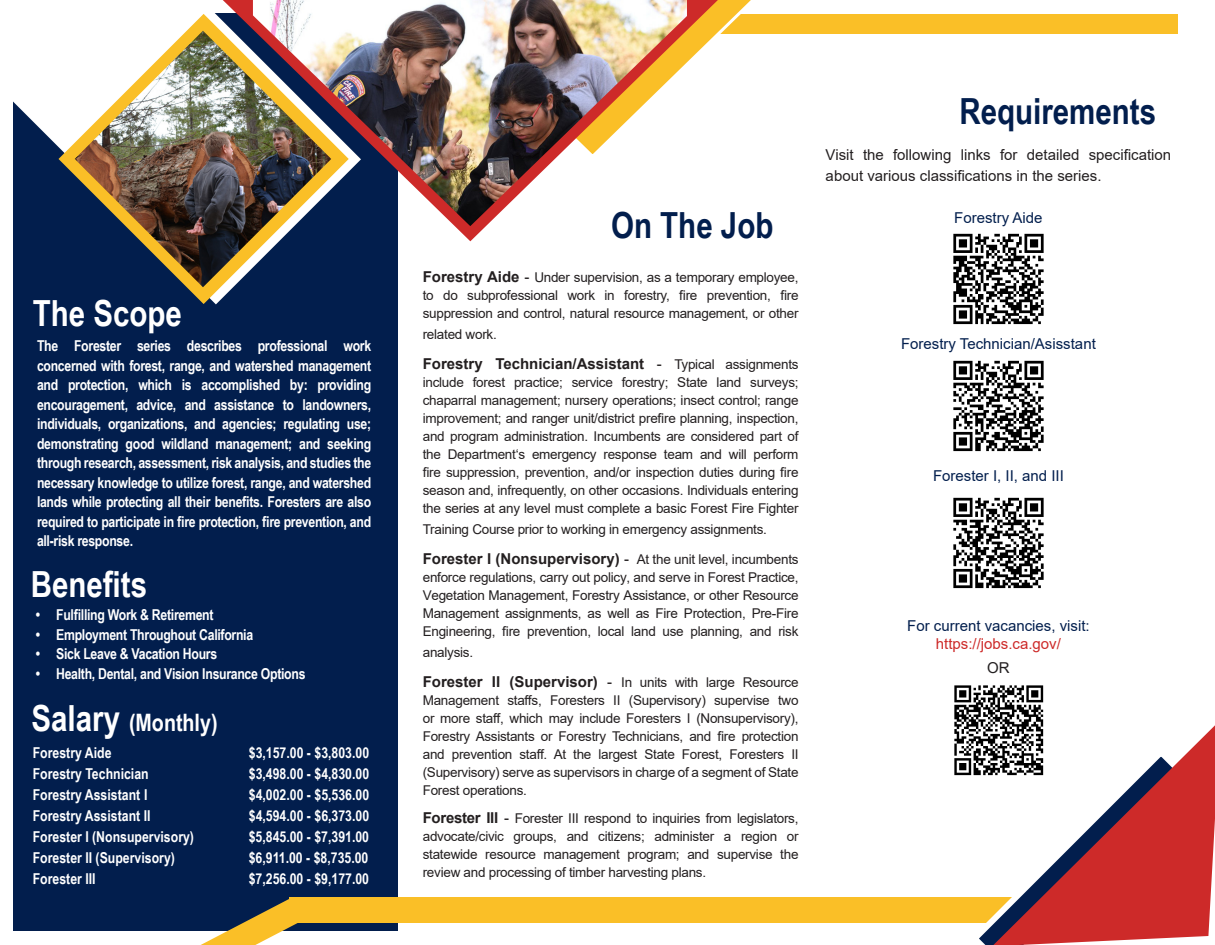
<style>
.page{position:relative;width:1215px;height:945px;background:#fff}
.page>*{position:absolute;margin:0;border:0;box-sizing:border-box;transform-origin:0 0}
.t1{font:700 36px "Arial Narrow";color:#021e4d}
.t2{font:700 36px "Arial Narrow";color:#fff}
.t3{font:700 24px "Arial Narrow";color:#fff}
.t4{font:700 15px/19.5px "Arial Narrow";color:#fff;text-align:justify}
.t5{font:700 15px "Arial Narrow";letter-spacing:-.02em;color:#fff}
.t6{font:700 15px "Arial";color:#231f20}
.t7{font:15px/21px "Arial";color:#231f20}
.t8{font:15px "Arial";color:#021e4d}
.t9{font:15px "Arial";color:#cd2a29}
.t10{font:13.5px/18px "Arial";letter-spacing:-.02em;color:#231f20;text-align:justify}
.s1{font-size:36px}
.s2{font-weight:700;font-size:15px}
.s3{font-size:15px}
.s4{font-weight:400}
.s5{font-weight:400;font-size:13.5px}
</style>
<div class="page">
<div style="left:14px;top:14px;width:384px;height:918px;background:#021e4d"></div>
<div style="left:290px;top:898px;width:743px;height:25px;background:#fabf27"></div>
<svg style="left:201px;top:898px;width:102px;height:47px"></svg>
<svg style="left:966px;top:897px;width:27px;height:48px"></svg>
<div style="left:712px;top:14px;width:466px;height:20px;background:#fabf27"></div>
<svg style="left:718px;top:0;width:33px;height:34px"></svg>
<svg style="left:13px;top:13px;width:210px;height:291px"></svg>
<svg style="left:59px;top:14px;width:175px;height:290px"></svg>
<svg style="left:223px;top:0;width:495px;height:241px"></svg>
<img style="left:75px;top:31px;width:256px;height:256px">
<img style="left:253px;top:0;width:434px;height:226px">
<svg style="left:993px;top:725px;width:222px;height:220px"></svg>
<img style="left:953px;top:233px;width:91px;height:92px">
<img style="left:953px;top:360px;width:91px;height:92px">
<img style="left:953px;top:497px;width:91px;height:92px">
<img style="left:954px;top:685px;width:91px;height:93px">
<p class="t2" style="left:33px;top:286px;width:151px">The Scope</p>
<p class="t4" style="left:37px;top:335px;width:336px">The Forester series describes professional work concerned with forest, range, and watershed management and protection, which is accomplished by: providing encouragement, advice, and assistance to landowners, individuals, organizations, and agencies; regulating use; demonstrating good wildland management; and seeking through research, assessment, risk analysis, and studies the necessary knowledge to utilize forest, range, and watershed lands while protecting all their benefits. Foresters are also required to participate in fire protection, fire prevention, and all-risk response.</p>
<p class="t2" style="left:31px;top:557px;width:118px">Benefits</p>
<p class="t5" style="left:36px;top:604px;width:179px">• Fulfilling Work &amp; Retirement</p>
<p class="t5" style="left:36px;top:623px;width:219px">• Employment Throughout California</p>
<p class="t5" style="left:36px;top:643px;width:183px">• Sick Leave &amp; Vacation Hours</p>
<p class="t5" style="left:36px;top:662px;width:271px">• Health, Dental, and Vision Insurance Options</p>
<p class="t3" style="left:32px;top:704px;width:188px"><span class="s1">Salary</span> (Monthly)</p>
<p class="t4" style="left:33px;top:743px;width:80px">Forestry Aide</p>
<p class="t4" style="left:249px;top:743px;width:122px">$3,157.00 - $3,803.00</p>
<p class="t4" style="left:33px;top:764px;width:117px">Forestry Technician</p>
<p class="t4" style="left:249px;top:764px;width:122px">$3,498.00 - $4,830.00</p>
<p class="t4" style="left:33px;top:785px;width:116px">Forestry Assistant I</p>
<p class="t4" style="left:249px;top:785px;width:122px">$4,002.00 - $5,536.00</p>
<p class="t4" style="left:33px;top:806px;width:119px">Forestry Assistant II</p>
<p class="t4" style="left:249px;top:806px;width:122px">$4,594.00 - $6,373.00</p>
<p class="t4" style="left:33px;top:827px;width:163px">Forester I (Nonsupervisory)</p>
<p class="t4" style="left:249px;top:827px;width:122px">$5,845.00 - $7,391.00</p>
<p class="t4" style="left:33px;top:848px;width:144px">Forester II (Supervisory)</p>
<p class="t4" style="left:249px;top:848px;width:121px">$6,911.00 - $8,735.00</p>
<p class="t4" style="left:33px;top:869px;width:64px">Forester III</p>
<p class="t4" style="left:249px;top:869px;width:122px">$7,256.00 - $9,177.00</p>
<p class="t1" style="left:611px;top:198px;width:164px">On The Job</p>
<p class="t10" style="left:423px;top:268px;width:377px"><span class="s2">Forestry Aide</span> <span class="s3">-</span> Under supervision, as a temporary employee, to do subprofessional work in forestry, fire prevention, fire suppression and control, natural resource management, or other</p>
<p class="t10" style="left:423px;top:325px;width:76px">related work.</p>
<p class="t6" style="left:423px;top:353px;width:377px">Forestry Technician/Assistant <span class="s4">-</span> <span class="s5">Typical assignments</span></p>
<p class="t10" style="left:423px;top:373px;width:377px">include forest practice; service forestry; State land surveys; chaparral management; nursery operations; insect control; range improvement; and ranger unit/district prefire planning, inspection, and program administration. Incumbents are considered part of the Department‘s emergency response team and will perform fire suppression, prevention, and/or inspection duties during fire season and, infrequently, on other occasions. Individuals entering the series at any level must complete a basic Forest Fire Fighter</p>
<p class="t10" style="left:423px;top:520px;width:346px">Training Course prior to working in emergency assignments.</p>
<p class="t6" style="left:423px;top:548px;width:377px">Forester I (Nonsupervisory) <span class="s4">-</span> <span class="s5">At the unit level, incumbents</span></p>
<p class="t10" style="left:423px;top:568px;width:377px">enforce regulations, carry out policy, and serve in Forest Practice, Vegetation Management, Forestry Assistance, or other Resource Management assignments, as well as Fire Protection, Pre-Fire Engineering, fire prevention, local land use planning, and risk</p>
<p class="t10" style="left:423px;top:643px;width:52px">analysis.</p>
<p class="t10" style="left:423px;top:673px;width:377px"><span class="s2">Forester II (Supervisor)</span> <span class="s3">-</span> In units with large Resource Management staffs, Foresters II (Supervisory) supervise two or more staff, which may include Foresters I (Nonsupervisory), Forestry Assistants or Forestry Technicians, and fire protection and prevention staff. At the largest State Forest, Foresters II (Supervisory) serve as supervisors in charge of a segment of State Forest operations.</p>
<p class="t10" style="left:423px;top:809px;width:377px"><span class="s2">Forester III</span> <span class="s3">-</span> Forester III respond to inquiries from legislators, advocate/civic groups, and citizens; administer a region or statewide resource management program; and supervise the review and processing of timber harvesting plans.</p>
<p class="t1" style="left:959px;top:84px;width:198px">Requirements</p>
<p class="t7" style="left:826px;top:144px;width:347px">Visit the following links for detailed specification about various classifications in the series.</p>
<p class="t8" style="left:954px;top:207px;width:90px">Forestry Aide</p>
<p class="t8" style="left:901px;top:333px;width:196px">Forestry Technician/Asisstant</p>
<p class="t8" style="left:933px;top:465px;width:132px">Forester I, II, and III</p>
<p class="t8" style="left:907px;top:615px;width:184px">For current vacancies, visit:</p>
<p class="t9" style="left:936px;top:633px;width:127px">https://jobs.ca.gov/</p>
<p class="t7" style="left:987px;top:657px;width:24px">OR</p>
</div>
